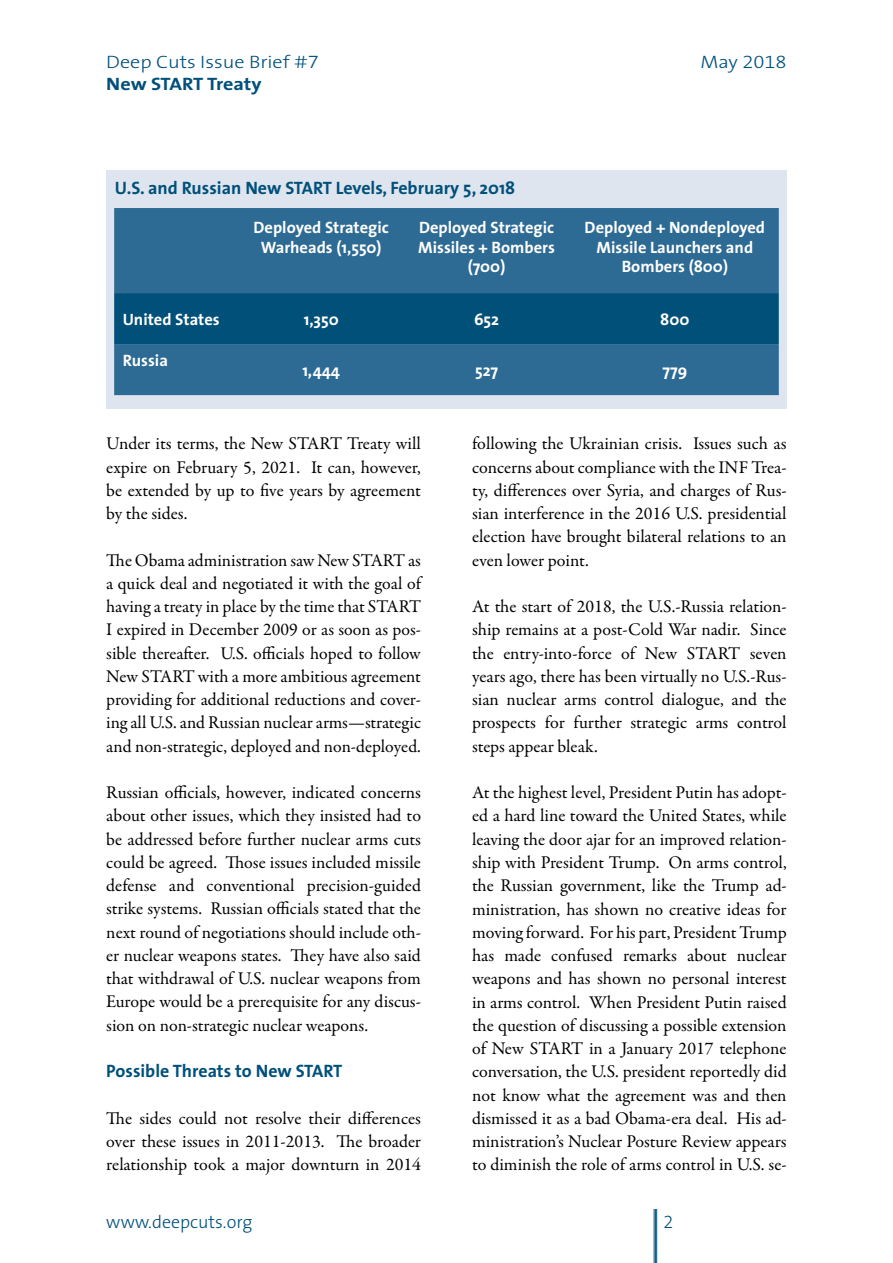
<style>
.page{position:relative;width:893px;height:1263px;background:#fff}
.page>*{position:absolute;margin:0;border:0;box-sizing:border-box;transform-origin:0 0}
.t1{font:18px/23.2px "Garamond Premr Pro";letter-spacing:-.005em;color:#000;text-align:justify}
.t2{font:700 18px "The Sans";color:#00507a}
.t3{font:300 18px/21.6px "The Sans";color:#00507a;scale:1.12 1}
.t4{font:300 18px "The Sans";color:#00507a}
.t5{font:18px "The Sans Light Expert";color:#00507a;scale:1.12 1}
.t6{font:18px "The Sans Light Expert";color:#00507a}
.t7{font:700 16.5px/19.8px "The Sans";color:#fff;text-align:center}
.s1{font-family:"The Sans Light Expert";font-weight:400}
.s2{font-weight:700}
.s3{font-family:"The Sans";font-weight:300}
.s4{color:#010101}
</style>
<div class="page">
<hr style="left:654px;top:1209px;width:1px;height:54px;background:#00507a">
<hr style="left:655px;top:1209px;width:1px;height:54px;background:#00507a">
<hr style="left:656px;top:1209px;width:1px;height:54px;background:#00507a">
<div style="left:106px;top:170px;width:681px;height:238px;background:#dee5ef"></div>
<div style="left:114px;top:208px;width:665px;height:187px;background:#2d6b94"></div>
<div style="left:114px;top:293px;width:665px;height:51px;background:#00507a"></div>
<p class="t3" style="left:106px;top:51px;width:191px">Deep Cuts Issue Brief #<span class="s1">7<br></span><span class="s2">New START Treaty</span></p>
<p class="t5" style="left:700px;top:48px;width:79px"><span class="s3">May</span> 2018</p>
<p class="t2" style="left:115px;top:172px;width:402px">U.S. and Russian New START Levels, February 5, 2018</p>
<p class="t7" style="left:254px;top:217px;width:137px">Deployed Strategic<br>Warheads (1,550)</p>
<p class="t7" style="left:418px;top:217px;width:138px">Deployed Strategic<br>Missiles + Bombers (700)</p>
<p class="t7" style="left:585px;top:217px;width:182px">Deployed + Nondeployed<br>Missile Launchers and<br>Bombers (800)</p>
<p class="t7" style="left:123px;top:309px;width:99px">United States</p>
<p class="t7" style="left:304px;top:309px;width:37px">1,350</p>
<p class="t7" style="left:474px;top:309px;width:27px">652</p>
<p class="t7" style="left:660px;top:309px;width:31px">800</p>
<p class="t7" style="left:123px;top:350px;width:47px">Russia</p>
<p class="t7" style="left:302px;top:360px;width:39px">1,444</p>
<p class="t7" style="left:475px;top:360px;width:25px">527</p>
<p class="t7" style="left:662px;top:360px;width:26px">779</p>
<p class="t1" style="left:106px;top:432px;width:316px">Under its terms, the New START Treaty will expire on February 5, 2021. It can, however, be extended by up to five years by agreement by the sides.</p>
<p class="t1" style="left:106px;top:549px;width:316px">The Obama administration saw New START as a quick deal and negotiated it with the goal of having a treaty in place by the time that START I expired in December 2009 or as soon as pos&shy;sible thereafter. U.S. officials hoped to follow New START with a more ambitious agreement providing for additional reductions and cover&shy;ing all U.S. and Russian nuclear arms—strategic and non-strategic, deployed and non-deployed.</p>
<p class="t1" style="left:106px;top:781px;width:316px">Russian officials, however, indicated concerns about other issues, which they insisted had to be addressed before further nuclear arms cuts could be agreed. Those issues included missile defense and conventional precision-guided strike systems. Russian officials stated that the next round of negotiations should include oth&shy;er nuclear weapons states. They have also said that withdrawal of U.S. nuclear weapons from Europe would be a prerequisite for any discus&shy;sion on non-strategic nuclear weapons.</p>
<p class="t2" style="left:106px;top:1056px;width:238px">Possible Threats to New START</p>
<p class="t1" style="left:106px;top:1107px;width:316px">The sides could not resolve their differences over these issues in 2011-2013. The broader relationship took a major downturn in 2014</p>
<p class="t1" style="left:472px;top:432px;width:316px">following the Ukrainian crisis. Issues such as concerns about compliance with the INF Trea&shy;ty, differences over Syria, and charges of Rus&shy;sian interference in the 2016 U.S. presidential election have brought bilateral relations to an even lower point.</p>
<p class="t1" style="left:472px;top:595px;width:316px">At the start of 2018, the U.S.-Russia relation&shy;ship remains at a post-Cold War nadir. <span class="s4">Since the entry-into-force of New START seven years ago, there has been virtually no U.S.-Rus&shy;sian nuclear arms control dialogue,</span> and the prospects for further strategic arms control steps appear bleak.</p>
<p class="t1" style="left:472px;top:781px;width:316px">At the highest level, President Putin has adopt&shy;ed a hard line toward the United States, while leaving the door ajar for an improved relation&shy;ship with President Trump. On arms control, the Russian government, like the Trump ad&shy;ministration, has shown no creative ideas for moving forward. For his part, President Trump has made confused remarks about nuclear weapons and has shown no personal interest in arms control. When President Putin raised the question of discussing a possible extension of New START in a January 2017 telephone conversation, the U.S. president reportedly did not know what the agreement was and then dismissed it as a bad Obama-era deal. His ad&shy;ministration’s Nuclear Posture Review appears to diminish the role of arms control in U.S. se-</p>
<p class="t4" style="left:106px;top:1206px;width:148px">www.deepcuts.org</p>
<p class="t6" style="left:663px;top:1206px;width:11px">2</p>
</div>
